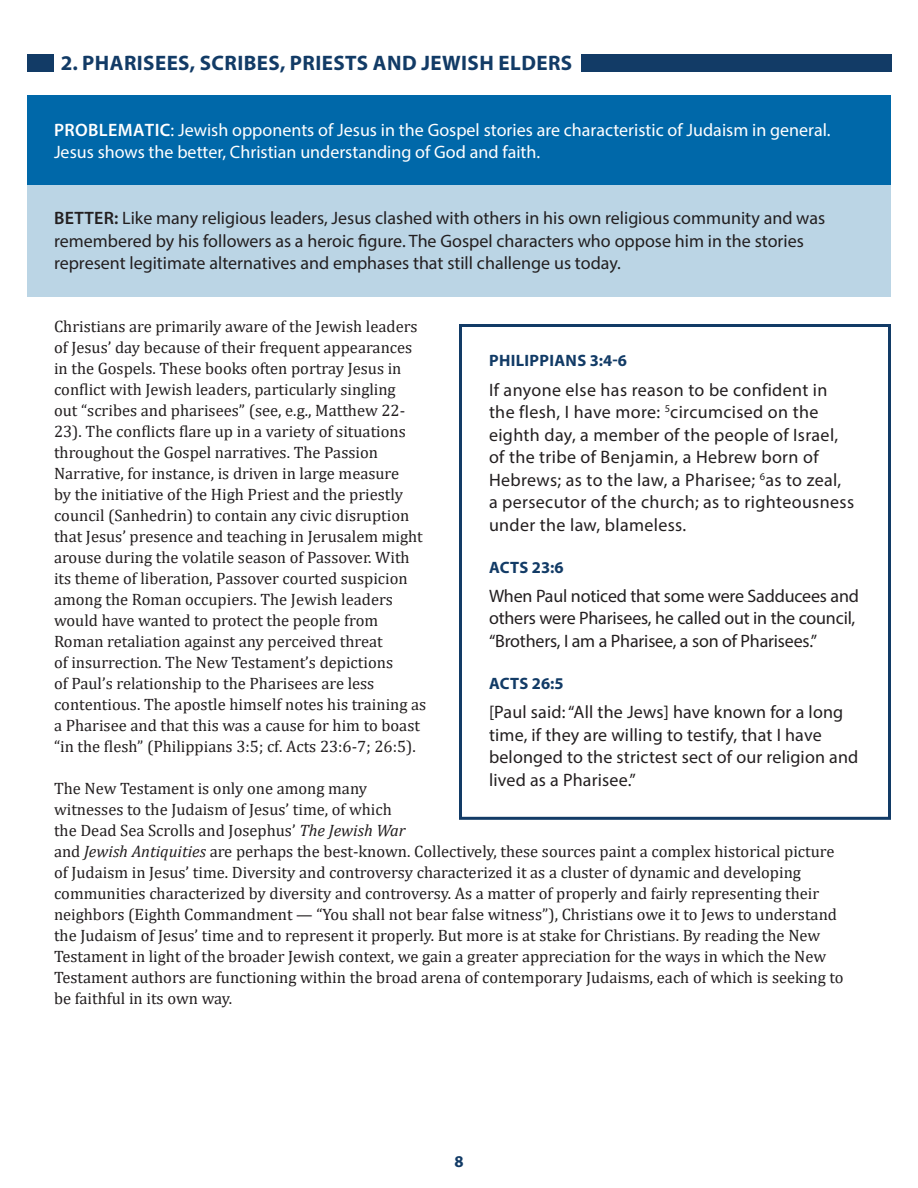
<style>
.page{position:relative;width:918px;height:1188px;background:#fff}
.page>*{position:absolute;margin:0;border:0;box-sizing:border-box;transform-origin:0 0}
.Section_Headers{font:700 21px "Myriad Pro";letter-spacing:.02em;color:#123b66}
.Call_out_box_text{font:18px/22.5px "Myriad Pro";letter-spacing:.01em;color:#231f20}
.Better_text{font:18px/22.5px "Myriad Pro";color:#231f20}
.Problematic_text{font:18px/22.5px "Myriad Pro";color:#fff}
.Call_out_box_text-2{font:18px/22.5px "Myriad Pro";letter-spacing:-.01em;color:#231f20}
.t1{font:16.5px/21px "Cambria";color:#231f20}
.Calll_out_box_text_h{font:700 16.5px "Myriad Pro";letter-spacing:.02em;color:#123b66}
.s1{font-weight:600}
.s2{font-style:italic}
</style>
<div class="page">
<div style="left:27px;top:176px;width:864px;height:121px;background:#bbd5e5"></div>
<div style="left:27px;top:96px;width:864px;height:89px;background:#0068a9"></div>
<div style="left:459px;top:324px;width:432px;height:496px;border:3px solid #123b66"></div>
<div style="left:581px;top:54px;width:310px;height:17px;background:#123b66"></div>
<div style="left:27px;top:54px;width:27px;height:17px;background:#123b66"></div>
<p class="Section_Headers" style="left:61px;top:49px;width:513px">2. PHARISEES, SCRIBES, PRIESTS AND JEWISH ELDERS</p>
<p class="Problematic_text" style="left:54px;top:118px;width:778px"><span class="s1">PROBLEMATIC</span>: Jewish opponents of Jesus in the Gospel stories are characteristic of Judaism in general.<br>Jesus shows the better, Christian understanding of God and faith.</p>
<p class="Better_text" style="left:54px;top:207px;width:773px"><span class="s1">BETTER:</span> Like many religious leaders, Jesus clashed with others in his own religious community and was remembered by his followers as a heroic figure. The Gospel characters who oppose him in the stories represent legitimate alternatives and emphases that still challenge us today.</p>
<p class="t1" style="left:54px;top:316px;width:374px">Christians are primarily aware of the Jewish leaders of Jesus’ day because of their frequent appearances in the Gospels. These books often portray Jesus in conflict with Jewish leaders, particularly singling<br>out “scribes and pharisees” (see, e.g., Matthew 22- 23). The conflicts flare up in a variety of situations throughout the Gospel narratives. The Passion Narrative, for instance, is driven in large measure<br>by the initiative of the High Priest and the priestly council (Sanhedrin) to contain any civic disruption that Jesus’ presence and teaching in Jerusalem might arouse during the volatile season of Passover. With its theme of liberation, Passover courted suspicion among the Roman occupiers. The Jewish leaders would have wanted to protect the people from Roman retaliation against any perceived threat<br>of insurrection. The New Testament’s depictions<br>of Paul’s relationship to the Pharisees are less contentious. The apostle himself notes his training as a Pharisee and that this was a cause for him to boast “in the flesh” (Philippians 3:5; cf. Acts 23:6-7; 26:5).</p>
<p class="t1" style="left:54px;top:778px;width:791px">The New Testament is only one among many<br>witnesses to the Judaism of Jesus’ time, of which<br>the Dead Sea Scrolls and Josephus’ <span class="s2">The Jewish War<br></span>and <span class="s2">Jewish Antiquities</span> are perhaps the best-known. Collectively, these sources paint a complex historical picture of Judaism in Jesus’ time. Diversity and controversy characterized it as a cluster of dynamic and developing communities characterized by diversity and controversy. As a matter of properly and fairly representing their neighbors (Eighth Commandment — “You shall not bear false witness”), Christians owe it to Jews to understand the Judaism of Jesus’ time and to represent it properly. But more is at stake for Christians. By reading the New Testament in light of the broader Jewish context, we gain a greater appreciation for the ways in which the New Testament authors are functioning within the broad arena of contemporary Judaisms, each of which is seeking to be faithful in its own way.</p>
<p class="Calll_out_box_text_h" style="left:489px;top:350px;width:139px">PHILIPPIANS 3:4-6</p>
<p class="Call_out_box_text" style="left:489px;top:378px;width:367px">If anyone else has reason to be confident in the flesh, I have more: <sup>5</sup>circumcised on the eighth day, a member of the people of Israel, of the tribe of Benjamin, a Hebrew born of Hebrews; as to the law, a Pharisee; <sup>6</sup>as to zeal, a persecutor of the church; as to righteousness under the law, blameless.</p>
<p class="Calll_out_box_text_h" style="left:489px;top:556px;width:76px">ACTS 23:6</p>
<p class="Call_out_box_text-2" style="left:489px;top:584px;width:371px">When Paul noticed that some were Sadducees and others were Pharisees, he called out in the council, “Brothers, I am a Pharisee, a son of Pharisees.”</p>
<p class="Calll_out_box_text_h" style="left:489px;top:673px;width:76px">ACTS 26:5</p>
<p class="Call_out_box_text" style="left:489px;top:701px;width:371px">[Paul said: “All the Jews] have known for a long time, if they are willing to testify, that I have belonged to the strictest sect of our religion and lived as a Pharisee.”</p>
<p class="Calll_out_box_text_h" style="left:454px;top:1151px;width:11px">8</p>
</div>
